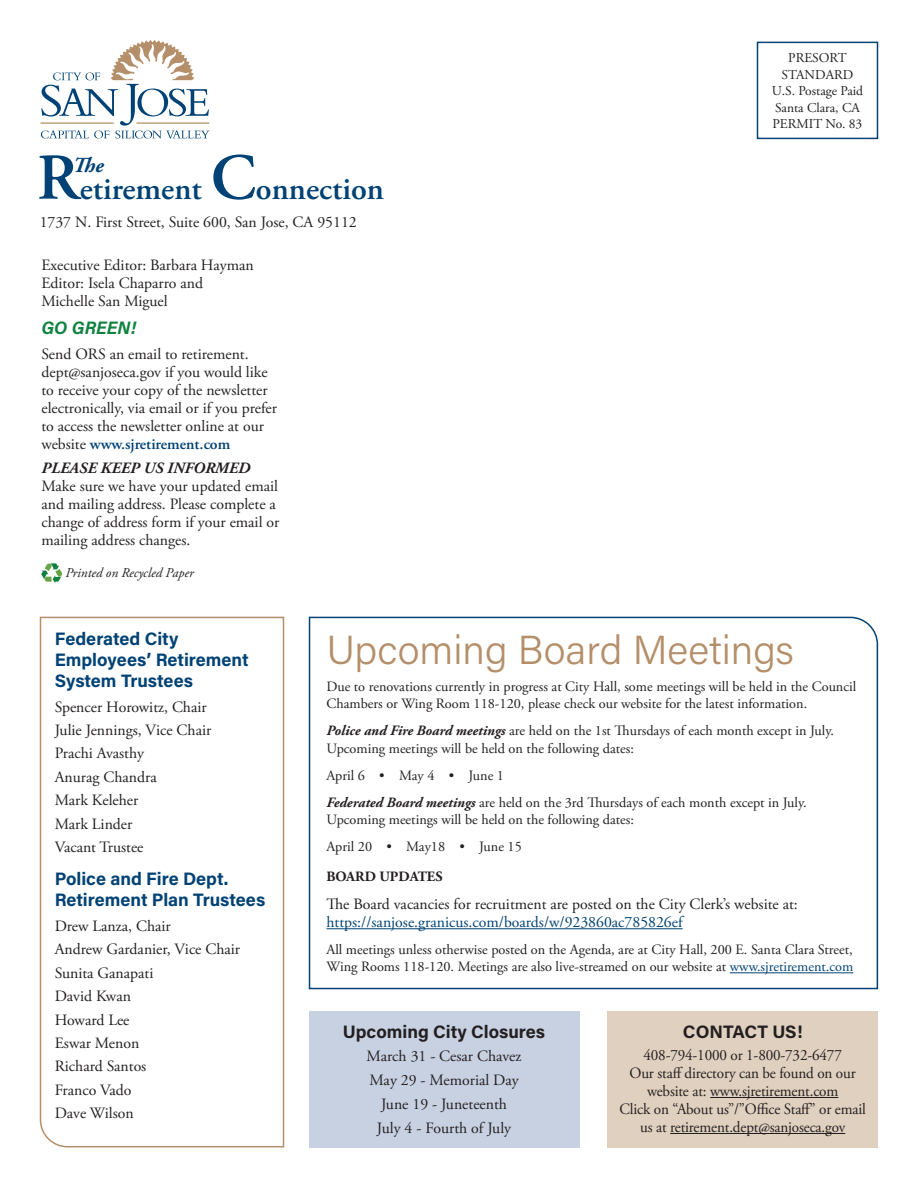
<style>
.page{position:relative;width:918px;height:1188px;background:#fff}
.page>*{position:absolute;margin:0;border:0;box-sizing:border-box;transform-origin:0 0}
.Head{font:300 40.5px "Acumin Pro";color:#b48f6a}
.t1{font:600 32.1px "Adobe Garamond Pro";color:#004275}
.t2{font:italic 700 21.45px "Adobe Garamond Pro";color:#004275}
.Body{font:700 18px/21px "Acumin Pro";color:#004275}
.Body-2{font:700 18px "Acumin Pro";color:#231f20}
.Body-3{font:italic 700 18px "Acumin Pro";color:#108240}
.Body-4{font:15.75px/18px "Adobe Garamond Pro";color:#231f20}
.Body-5{font:15.75px/18px "Adobe Garamond Pro";color:#231f20;text-align:center;scale:.96 1}
.Body-6{font:italic 700 15.75px "Adobe Garamond Pro";color:#231f20}
.Body-7{font:14.25px/17.2px "Adobe Garamond Pro";color:#231f20}
.Body-8{font:700 14.25px "Adobe Garamond Pro";color:#231f20}
.Body-9{font:13.5px "Adobe Garamond Pro";color:#231f20}
.Body-10{font:italic 13.5px "Adobe Garamond Pro";color:#231f20}
.s1{font-size:65.25px}
.s2{font-weight:600;color:#004275}
.s3{font-weight:700;font-style:italic}
.s4{color:#004275}
</style>
<div class="page">
<svg style="left:39px;top:616px;width:246px;height:532px"></svg>
<svg style="left:308px;top:616px;width:571px;height:374px"></svg>
<div style="left:309px;top:1011px;width:270px;height:137px;background:#c7d1e2"></div>
<div style="left:608px;top:1011px;width:270px;height:137px;background:#e0d0bf"></div>
<hr style="left:710px;top:1097px;width:128px;height:1px;background:#231f20">
<hr style="left:670px;top:1133px;width:175px;height:1px;background:#231f20">
<svg style="left:41px;top:563px;width:21px;height:20px"></svg>
<hr style="left:40px;top:122px;width:74px;height:2px;background:#b48f6a">
<svg style="left:41px;top:40px;width:169px;height:99px"></svg>
<div style="left:757px;top:42px;width:121px;height:97px;border:2px solid #004275"></div>
<p class="t1" style="left:37px;top:170px;width:349px"><span class="s1">R</span>etirement <span class="s1">C</span>onnection</p>
<p class="t2" style="left:73px;top:153px;width:32px">The</p>
<p class="Body-4" style="left:40px;top:214px;width:319px">1737 N. First Street, Suite 600, San Jose, CA 95112</p>
<p class="Body-4" style="left:41px;top:257px;width:214px">Executive Editor: Barbara Hayman<br>Editor: Isela Chaparro and<br>Michelle San Miguel</p>
<p class="Body-3" style="left:41px;top:315px;width:96px">GO GREEN!</p>
<p class="Body-4" style="left:41px;top:345px;width:237px">Send ORS an email to retirement. dept@sanjoseca.gov if you would like to receive your copy of the newsletter electronically, via email or if you prefer to access the newsletter online at our website <span class="s2">www.sjretirement.com</span></p>
<p class="Body-6" style="left:41px;top:459px;width:211px">PLEASE KEEP US INFORMED</p>
<p class="Body-4" style="left:41px;top:478px;width:239px">Make sure we have your updated email and mailing address. Please complete a change of address form if your email or mailing address changes.</p>
<p class="Body-10" style="left:65px;top:564px;width:130px">Printed on Recycled Paper</p>
<p class="Body-9" style="left:788px;top:50px;width:60px">PRESORT</p>
<p class="Body-9" style="left:782px;top:66px;width:73px">STANDARD</p>
<p class="Body-9" style="left:772px;top:83px;width:93px">U.S. Postage Paid</p>
<p class="Body-9" style="left:775px;top:99px;width:86px">Santa Clara, CA</p>
<p class="Body-9" style="left:773px;top:116px;width:91px">PERMIT No. 83</p>
<p class="Body" style="left:55px;top:627px;width:195px">Federated City<br>Employees’ Retirement<br>System Trustees</p>
<p class="Body-4" style="left:55px;top:698px;width:153px">Spencer Horowitz, Chair</p>
<p class="Body-4" style="left:55px;top:722px;width:158px">Julie Jennings, Vice Chair</p>
<p class="Body-4" style="left:55px;top:745px;width:91px">Prachi Avasthy</p>
<p class="Body-4" style="left:55px;top:768px;width:104px">Anurag Chandra</p>
<p class="Body-4" style="left:55px;top:792px;width:85px">Mark Keleher</p>
<p class="Body-4" style="left:55px;top:815px;width:79px">Mark Linder</p>
<p class="Body-4" style="left:55px;top:839px;width:90px">Vacant Trustee</p>
<p class="Body" style="left:55px;top:868px;width:212px">Police and Fire Dept.<br>Retirement Plan Trustees</p>
<p class="Body-4" style="left:55px;top:918px;width:118px">Drew Lanza, Chair</p>
<p class="Body-4" style="left:55px;top:941px;width:187px">Andrew Gardanier, Vice Chair</p>
<p class="Body-4" style="left:55px;top:964px;width:100px">Sunita Ganapati</p>
<p class="Body-4" style="left:55px;top:988px;width:78px">David Kwan</p>
<p class="Body-4" style="left:55px;top:1011px;width:76px">Howard Lee</p>
<p class="Body-4" style="left:55px;top:1035px;width:86px">Eswar Menon</p>
<p class="Body-4" style="left:55px;top:1058px;width:93px">Richard Santos</p>
<p class="Body-4" style="left:55px;top:1081px;width:78px">Franco Vado</p>
<p class="Body-4" style="left:55px;top:1105px;width:81px">Dave Wilson</p>
<p class="Head" style="left:326px;top:622px;width:469px">Upcoming Board Meetings</p>
<p class="Body-7" style="left:326px;top:678px;width:531px">Due to renovations currently in progress at City Hall, some meetings will be held in the Council<br>Chambers or Wing Room 118-120, please check our website for the latest information.</p>
<p class="Body-7" style="left:326px;top:723px;width:509px"><span class="s3">Police and Fire Board meetings</span> are held on the 1st Thursdays of each month except in July.<br>Upcoming meetings will be held on the following dates:</p>
<p class="Body-7" style="left:326px;top:767px;width:179px">April 6 • May 4 • June 1</p>
<p class="Body-7" style="left:326px;top:794px;width:482px"><span class="s3">Federated Board meetings</span> are held on the 3rd Thursdays of each month except in July.<br>Upcoming meetings will be held on the following dates:</p>
<p class="Body-7" style="left:326px;top:838px;width:197px">April 20 • May18 • June 15</p>
<p class="Body-8" style="left:326px;top:869px;width:118px">BOARD UPDATES</p>
<p class="Body-4" style="left:326px;top:896px;width:473px">The Board vacancies for recruitment are posted on the City Clerk’s website at: <span class="s4">https://sanjose.granicus.com/boards/w/923860ac785826ef</span></p>
<p class="Body-7" style="left:326px;top:942px;width:528px">All meetings unless otherwise posted on the Agenda, are at City Hall, 200 E. Santa Clara Street,<br>Wing Rooms 118-120. Meetings are also live-streamed on our website at <span class="s4">www.sjretirement.com</span></p>
<p class="Body-2" style="left:343px;top:1019px;width:204px">Upcoming City Closures</p>
<p class="Body-4" style="left:367px;top:1048px;width:156px">March 31 - Cesar Chavez</p>
<p class="Body-4" style="left:369px;top:1072px;width:151px">May 29 - Memorial Day</p>
<p class="Body-4" style="left:381px;top:1096px;width:127px">June 19 - Juneteenth</p>
<p class="Body-4" style="left:377px;top:1119px;width:136px">July 4 - Fourth of July</p>
<p class="Body-2" style="left:683px;top:1019px;width:121px">CONTACT US!</p>
<p class="Body-5" style="left:643px;top:1046px;width:208px">408-794-1000 or 1-800-732-6477</p>
<p class="Body-5" style="left:630px;top:1064px;width:237px">Our staff directory can be found on our website at: www.sjretirement.com</p>
<p class="Body-5" style="left:620px;top:1100px;width:258px">Click on “About us”/”Office Staff” or email us at retirement.dept@sanjoseca.gov</p>
</div>
